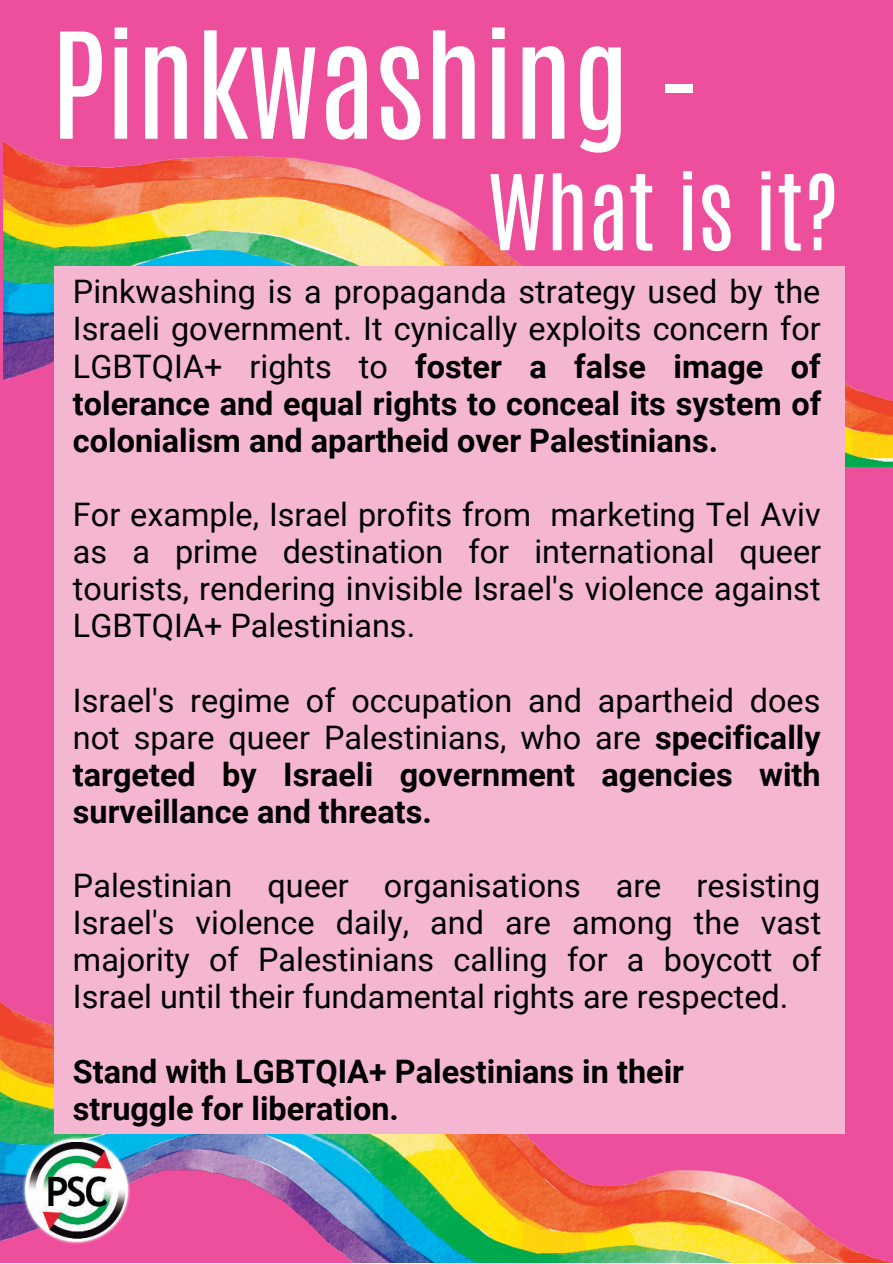
<style>
.page{position:relative;width:893px;height:1264px;background:#fff}
.page>*{position:absolute;margin:0;border:0;box-sizing:border-box;transform-origin:0 0}
.t1{font:124.65px "Antonio";color:#fff}
.t2{font:88.65px "Antonio";color:#fff}
.t3{font:32.4px/37px "Roboto";color:#000;text-align:justify}
.t4{font:700 32.4px/37px "Roboto";color:#000}
.s1{font-weight:700}
</style>
<div class="page">
<div style="left:0;top:0;width:892px;height:1262px;background:#ee4f9c"></div>
<img style="left:4px;top:141px;width:888px;height:325px">
<img style="left:0;top:715px;width:889px;height:547px">
<div style="left:54px;top:267px;width:790px;height:866px;background:#f5b6d2"></div>
<img style="left:20px;top:1134px;width:112px;height:111px">
<h1 class="t1" style="left:51px;top:-6px;width:652px">Pinkwashing -</h1>
<h2 class="t2" style="left:487px;top:147px;width:352px">What is it?</h2>
<p class="t3" style="left:73px;top:272px;width:749px">Pinkwashing is a propaganda strategy used by the Israeli government. It cynically exploits concern for LGBTQIA+ rights to <span class="s1">foster a false image of tolerance and equal rights to conceal its system of colonialism and apartheid over Palestinians.</span></p>
<p class="t3" style="left:73px;top:494px;width:749px">For example, Israel profits from marketing Tel Aviv as a prime destination for international queer tourists, rendering invisible Israel's violence against LGBTQIA+ Palestinians.</p>
<p class="t3" style="left:73px;top:680px;width:749px">Israel's regime of occupation and apartheid does not spare queer Palestinians, who are <span class="s1">specifically targeted by Israeli government agencies with surveillance and threats.</span></p>
<p class="t3" style="left:73px;top:865px;width:749px">Palestinian queer organisations are resisting Israel's violence daily, and are among the vast majority of Palestinians calling for a boycott of Israel until their fundamental rights are respected.</p>
<p class="t4" style="left:73px;top:1051px;width:612px">Stand with LGBTQIA+ Palestinians in their struggle for liberation.</p>
</div>
